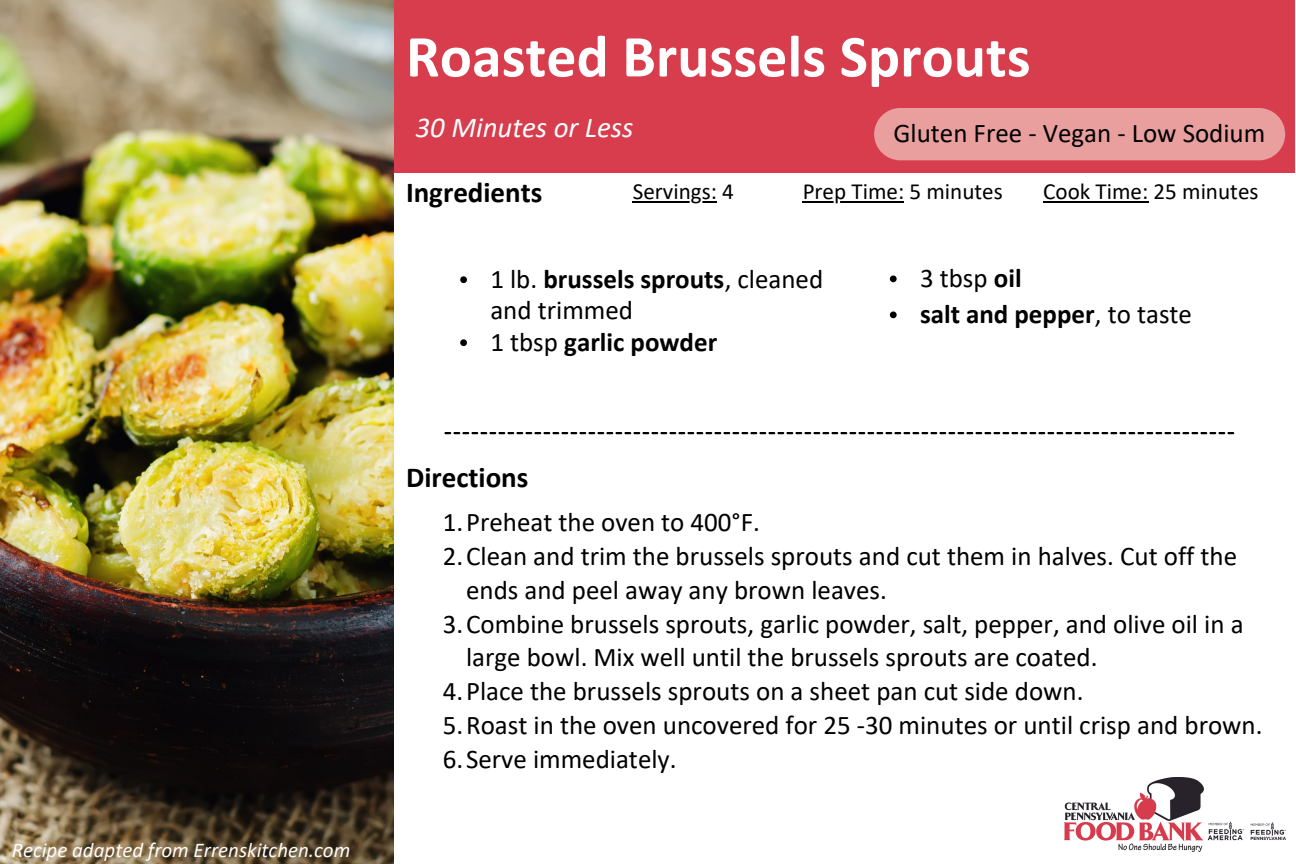
<style>
.page{position:relative;width:1296px;height:864px;background:#fff}
.page>*{position:absolute;margin:0;border:0;box-sizing:border-box;transform-origin:0 0}
.t1{font:700 60px "Calibri";color:#fff}
.t2{font:700 29.1px "Calibri";color:#000}
.t3{font:italic 28.8px "Calibri";color:#fff}
.t4{font:27px/33.6px "Calibri";color:#000}
.t5{font:700 27px "Calibri";color:#000}
.t6{font:23.1px "Calibri";color:#000}
.t7{font:italic 21px "Calibri";color:#fdfdfd}
.s1{font-weight:700}
.s2{font-weight:400}
</style>
<div class="page">
<div style="left:387px;top:0;width:908px;height:172px;background:#d73d4d"></div>
<div style="left:874px;top:108px;width:411px;height:52px;background:#e99f9e;border-radius:26px"></div>
<img style="left:0;top:0;width:394px;height:864px">
<img style="left:1065px;top:778px;width:220px;height:74px">
<svg style="left:460px;top:276px;width:7px;height:7px"></svg>
<svg style="left:460px;top:339px;width:7px;height:7px"></svg>
<hr style="left:633px;top:201px;width:84px;height:2px;background:#000">
<hr style="left:803px;top:201px;width:101px;height:2px;background:#000">
<hr style="left:1043px;top:201px;width:105px;height:2px;background:#000">
<svg style="left:444px;top:432px;width:790px;height:2px;background:#494949"></svg>
<svg style="left:890px;top:275px;width:7px;height:7px"></svg>
<svg style="left:890px;top:311px;width:7px;height:7px"></svg>
<p class="t7" style="left:12px;top:841px;width:340px">Recipe adapted from Errenskitchen.com</p>
<p class="t1" style="left:406px;top:31px;width:626px">Roasted Brussels Sprouts</p>
<p class="t3" style="left:416px;top:115px;width:219px">30 Minutes or Less</p>
<p class="t4" style="left:894px;top:118px;width:373px">Gluten Free - Vegan - Low Sodium</p>
<p class="t2" style="left:406px;top:180px;width:138px">Ingredients</p>
<p class="t6" style="left:633px;top:182px;width:103px">Servings: 4</p>
<p class="t6" style="left:803px;top:182px;width:202px">Prep Time: 5 minutes</p>
<p class="t6" style="left:1043px;top:182px;width:217px">Cook Time: 25 minutes</p>
<p class="t4" style="left:490px;top:265px;width:334px;line-height:31.5px">1 lb. <span class="s1">brussels sprouts</span>, cleaned and trimmed</p>
<p class="t5" style="left:490px;top:330px;width:228px"><span class="s2">1 tbsp</span> garlic powder</p>
<p class="t4" style="left:920px;top:263px;width:103px">3 tbsp <span class="s1">oil</span></p>
<p class="t5" style="left:920px;top:302px;width:273px">salt and pepper<span class="s2">, to taste</span></p>
<p class="t2" style="left:406px;top:465px;width:124px">Directions</p>
<p class="t4" style="left:443px;top:508px;width:319px">1.Preheat the oven to 400°F.</p>
<p class="t4" style="left:466px;top:541px;width:773px;text-indent:-23px">2.Clean and trim the brussels sprouts and cut them in halves. Cut off the ends and peel away any brown leaves.</p>
<p class="t4" style="left:466px;top:609px;width:779px;text-indent:-23px">3.Combine brussels sprouts, garlic powder, salt, pepper, and olive oil in a large bowl. Mix well until the brussels sprouts are coated.</p>
<p class="t4" style="left:443px;top:676px;width:642px">4.Place the brussels sprouts on a sheet pan cut side down.</p>
<p class="t4" style="left:443px;top:710px;width:821px">5.Roast in the oven uncovered for 25 -30 minutes or until crisp and brown.</p>
<p class="t4" style="left:443px;top:744px;width:235px">6.Serve immediately.</p>
</div>
